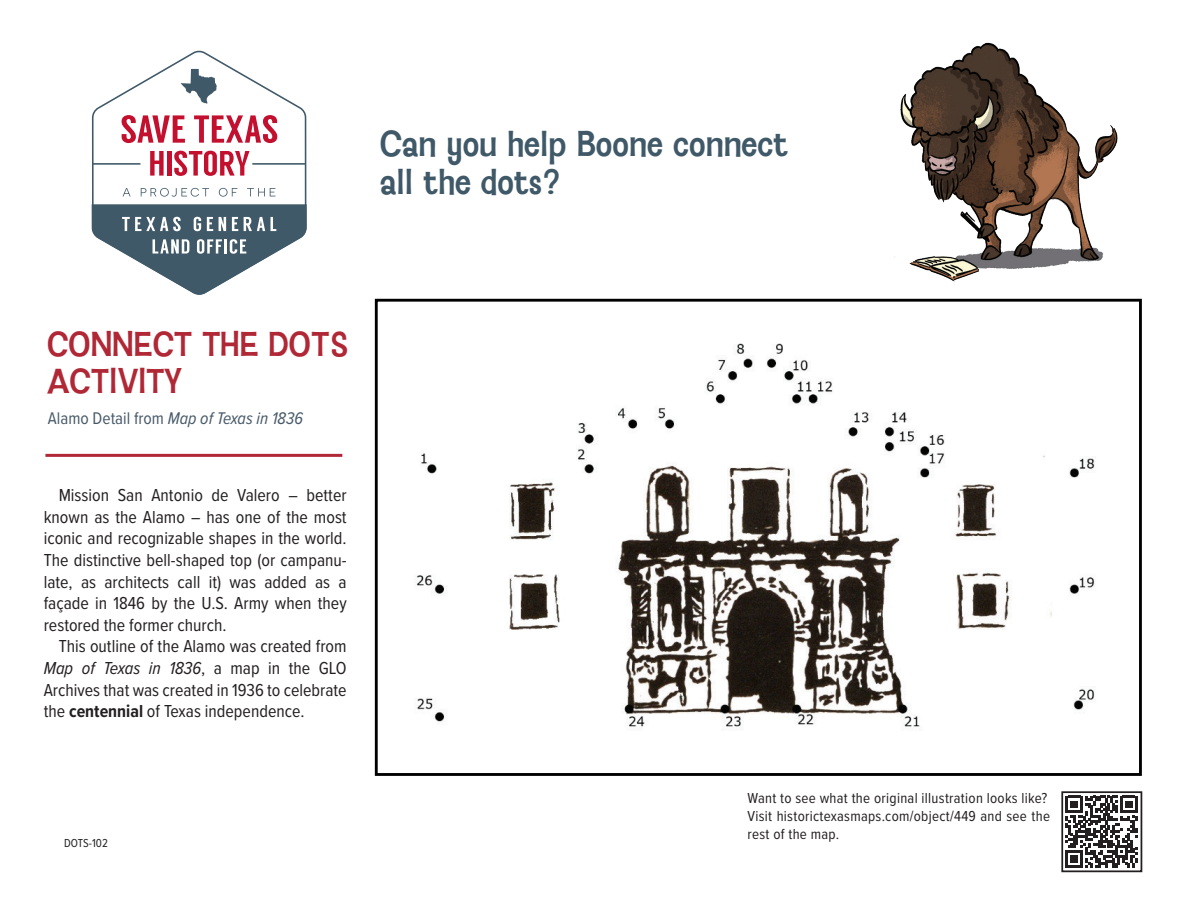
<style>
.page{position:relative;width:1188px;height:918px;background:#fff}
.page>*{position:absolute;margin:0;border:0;box-sizing:border-box;transform-origin:0 0}
.t1{font:31.5px/37.8px "Baileywick JF Gothic";color:#405968}
.t2{font:30.3px/36.3px "Baileywick JF Gothic";color:#b02735}
.t3{font:18px/21.6px "Proxima Nova Cond";color:#231f20;text-align:justify}
.t4{font:italic 17.55px "Proxima Nova Cond";color:#475968}
.t5{font:15px/18px "Proxima Nova Cond";letter-spacing:.02em;color:#231f20}
.t6{font:12px "Proxima Nova Cond";color:#231f20}
.s1{font-style:normal}
.s2{font-style:italic}
.s3{font-weight:700}
</style>
<div class="page">
<hr style="left:45px;top:454px;width:297px;height:3px;background:#b02735">
<svg style="left:91px;top:50px;width:216px;height:153px"></svg>
<svg style="left:122px;top:115px;width:63px;height:28px"></svg>
<svg style="left:194px;top:115px;width:83px;height:28px"></svg>
<svg style="left:150px;top:151px;width:14px;height:25px"></svg>
<hr style="left:167px;top:151px;width:4px;height:25px;background:#c3102f">
<svg style="left:174px;top:151px;width:76px;height:25px"></svg>
<svg style="left:181px;top:69px;width:36px;height:35px"></svg>
<svg style="left:123px;top:188px;width:8px;height:8px"></svg>
<svg style="left:141px;top:188px;width:68px;height:9px"></svg>
<svg style="left:219px;top:188px;width:18px;height:9px"></svg>
<svg style="left:247px;top:188px;width:28px;height:8px"></svg>
<svg style="left:91px;top:203px;width:216px;height:92px"></svg>
<hr style="left:252px;top:163px;width:54px;height:2px;background:#405968">
<hr style="left:93px;top:163px;width:47px;height:2px;background:#405968">
<svg style="left:1061px;top:791px;width:81px;height:81px"></svg>
<img style="left:416px;top:343px;width:679px;height:387px">
<img style="left:894px;top:42px;width:223px;height:240px">
<div style="left:375px;top:299px;width:767px;height:477px;border:3px solid #000"></div>
<svg style="left:1066px;top:796px;width:71px;height:72px"></svg>
<h1 class="t1" style="left:380px;top:125px;width:410px">Can you help Boone connect all the dots?</h1>
<h2 class="t2" style="left:47px;top:327px;width:303px">CONNECT THE DOTS<br>ACTIVITY</h2>
<p class="t4" style="left:48px;top:405px;width:257px"><span class="s1">Alamo Detail from</span> Map of Texas in 1836</p>
<p class="t3" style="left:44px;top:484px;width:305px;text-indent:15px">Mission San Antonio de Valero – better known as the Alamo – has one of the most iconic and recognizable shapes in the world.<br>The distinctive bell-shaped top (or campanu&shy;late, as architects call it) was added as a façade in 1846 by the U.S. Army when they restored the former church.</p>
<p class="t3" style="left:44px;top:635px;width:305px;text-indent:15px">This outline of the Alamo was created from <span class="s2">Map of Texas in 1836</span>, a map in the GLO Archives that was created in 1936 to celebrate the <span class="s3">centennial</span> of Texas independence.</p>
<p class="t6" style="left:64px;top:835px;width:45px">DOTS-102</p>
<p class="t5" style="left:747px;top:788px;width:304px">Want to see what the original illustration looks like?<br>Visit historictexasmaps.com/object/449 and see the rest of the map.</p>
</div>
